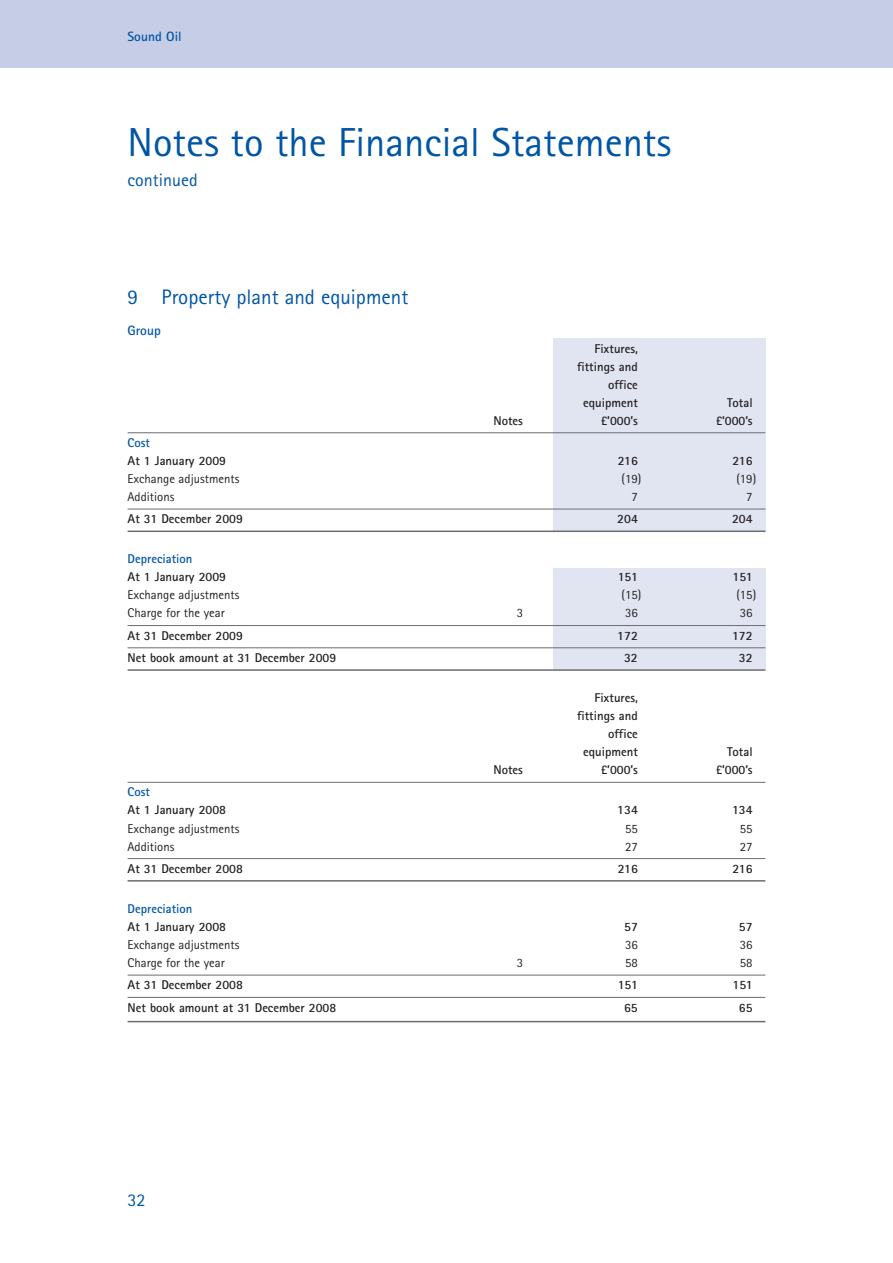
<style>
.page{position:relative;width:893px;height:1263px;background:#fff}
.page>*{position:absolute;margin:0;border:0;box-sizing:border-box;transform-origin:0 0}
.t1{font:40.5px "Rotis Sans Serif";color:#0155a5}
.t2{font:21px "Rotis Sans Serif";color:#0155a5}
.t3{font:18px "Rotis Sans Serif";color:#0155a5}
.t4{font:700 13.5px "Rotis Sans Serif";color:#0155a5}
.t5{font:700 12.75px/18px "Rotis Sans Serif";color:#231f20}
.t6{font:12.75px "Rotis Sans Serif";color:#231f20}
.s1{color:#0155a5}
</style>
<div class="page">
<div style="left:553px;top:338px;width:212px;height:193px;background:#e1e5f2"></div>
<div style="left:553px;top:569px;width:212px;height:101px;background:#e1e5f2"></div>
<div style="left:0;top:0;width:893px;height:68px;background:#c6cde7"></div>
<hr style="left:128px;top:432px;width:637px;height:1px;background:#6c6d70">
<hr style="left:128px;top:509px;width:637px;height:1px;background:#6c6d70">
<hr style="left:128px;top:530px;width:637px;height:2px;background:#6c6d70">
<hr style="left:128px;top:625px;width:637px;height:1px;background:#6c6d70">
<hr style="left:128px;top:647px;width:637px;height:1px;background:#6c6d70">
<hr style="left:128px;top:669px;width:637px;height:2px;background:#6c6d70">
<hr style="left:128px;top:782px;width:637px;height:1px;background:#6c6d70">
<hr style="left:128px;top:858px;width:637px;height:1px;background:#6c6d70">
<hr style="left:128px;top:880px;width:637px;height:1px;background:#6c6d70">
<hr style="left:128px;top:975px;width:637px;height:1px;background:#6c6d70">
<hr style="left:128px;top:997px;width:637px;height:1px;background:#6c6d70">
<hr style="left:128px;top:1021px;width:637px;height:1px;background:#6c6d70">
<p class="t4" style="left:128px;top:31px;width:56px">Sound Oil</p>
<p class="t1" style="left:128px;top:127px;width:545px">Notes to the Financial Statements</p>
<p class="t3" style="left:128px;top:173px;width:72px">continued</p>
<p class="t2" style="left:128px;top:289px;width:282px">9 Property plant and equipment</p>
<p class="t4" style="left:128px;top:325px;width:35px">Group</p>
<p class="t5" style="left:128px;top:435px;width:100px"><span class="s1">Cost<br></span>At 1 January 2009</p>
<p class="t5" style="left:577px;top:341px;width:62px;text-align:right">Fixtures, fittings and office equipment</p>
<p class="t5" style="left:727px;top:395px;width:27px">Total</p>
<p class="t5" style="left:493px;top:413px;width:31px">Notes</p>
<p class="t5" style="left:601px;top:413px;width:38px">£’000’s</p>
<p class="t5" style="left:716px;top:413px;width:38px">£’000’s</p>
<p class="t5" style="left:618px;top:453px;width:22px">216</p>
<p class="t5" style="left:733px;top:453px;width:22px">216</p>
<p class="t6" style="left:128px;top:474px;width:113px">Exchange adjustments</p>
<p class="t6" style="left:622px;top:474px;width:21px">(19)</p>
<p class="t6" style="left:736px;top:474px;width:21px">(19)</p>
<p class="t6" style="left:128px;top:492px;width:48px">Additions</p>
<p class="t6" style="left:631px;top:492px;width:8px">7</p>
<p class="t6" style="left:746px;top:492px;width:8px">7</p>
<p class="t5" style="left:128px;top:511px;width:117px">At 31 December 2009</p>
<p class="t5" style="left:617px;top:511px;width:22px">204</p>
<p class="t5" style="left:732px;top:511px;width:22px">204</p>
<p class="t5" style="left:128px;top:551px;width:100px"><span class="s1">Depreciation<br></span>At 1 January 2009</p>
<p class="t5" style="left:618px;top:569px;width:22px">151</p>
<p class="t5" style="left:733px;top:569px;width:22px">151</p>
<p class="t6" style="left:128px;top:590px;width:113px">Exchange adjustments</p>
<p class="t6" style="left:622px;top:590px;width:21px">(15)</p>
<p class="t6" style="left:736px;top:590px;width:21px">(15)</p>
<p class="t6" style="left:128px;top:608px;width:99px">Charge for the year</p>
<p class="t6" style="left:517px;top:608px;width:8px">3</p>
<p class="t6" style="left:625px;top:608px;width:14px">36</p>
<p class="t6" style="left:740px;top:608px;width:14px">36</p>
<p class="t5" style="left:128px;top:628px;width:117px">At 31 December 2009</p>
<p class="t5" style="left:617px;top:628px;width:22px">172</p>
<p class="t5" style="left:732px;top:628px;width:22px">172</p>
<p class="t5" style="left:128px;top:650px;width:210px">Net book amount at 31 December 2009</p>
<p class="t5" style="left:624px;top:650px;width:15px">32</p>
<p class="t5" style="left:739px;top:650px;width:15px">32</p>
<p class="t5" style="left:577px;top:690px;width:62px;text-align:right">Fixtures, fittings and office equipment</p>
<p class="t5" style="left:727px;top:744px;width:27px">Total</p>
<p class="t5" style="left:128px;top:784px;width:100px"><span class="s1">Cost<br></span>At 1 January 2008</p>
<p class="t5" style="left:493px;top:762px;width:31px">Notes</p>
<p class="t5" style="left:601px;top:762px;width:38px">£’000’s</p>
<p class="t5" style="left:716px;top:762px;width:38px">£’000’s</p>
<p class="t5" style="left:617px;top:802px;width:22px">134</p>
<p class="t5" style="left:732px;top:802px;width:22px">134</p>
<p class="t6" style="left:128px;top:823px;width:113px">Exchange adjustments</p>
<p class="t6" style="left:625px;top:823px;width:14px">55</p>
<p class="t6" style="left:740px;top:823px;width:14px">55</p>
<p class="t6" style="left:128px;top:841px;width:48px">Additions</p>
<p class="t6" style="left:625px;top:841px;width:14px">27</p>
<p class="t6" style="left:740px;top:841px;width:14px">27</p>
<p class="t5" style="left:128px;top:861px;width:117px">At 31 December 2008</p>
<p class="t5" style="left:618px;top:861px;width:22px">216</p>
<p class="t5" style="left:733px;top:861px;width:22px">216</p>
<p class="t5" style="left:128px;top:901px;width:100px"><span class="s1">Depreciation<br></span>At 1 January 2008</p>
<p class="t5" style="left:624px;top:919px;width:15px">57</p>
<p class="t5" style="left:739px;top:919px;width:15px">57</p>
<p class="t6" style="left:128px;top:940px;width:113px">Exchange adjustments</p>
<p class="t6" style="left:625px;top:940px;width:14px">36</p>
<p class="t6" style="left:740px;top:940px;width:14px">36</p>
<p class="t6" style="left:128px;top:958px;width:99px">Charge for the year</p>
<p class="t6" style="left:517px;top:958px;width:8px">3</p>
<p class="t6" style="left:625px;top:958px;width:14px">58</p>
<p class="t6" style="left:740px;top:958px;width:14px">58</p>
<p class="t5" style="left:128px;top:977px;width:117px">At 31 December 2008</p>
<p class="t5" style="left:618px;top:977px;width:22px">151</p>
<p class="t5" style="left:733px;top:977px;width:22px">151</p>
<p class="t5" style="left:128px;top:999px;width:210px">Net book amount at 31 December 2008</p>
<p class="t5" style="left:624px;top:999px;width:15px">65</p>
<p class="t5" style="left:739px;top:999px;width:15px">65</p>
<p class="t3" style="left:128px;top:1193px;width:19px">32</p>
</div>
